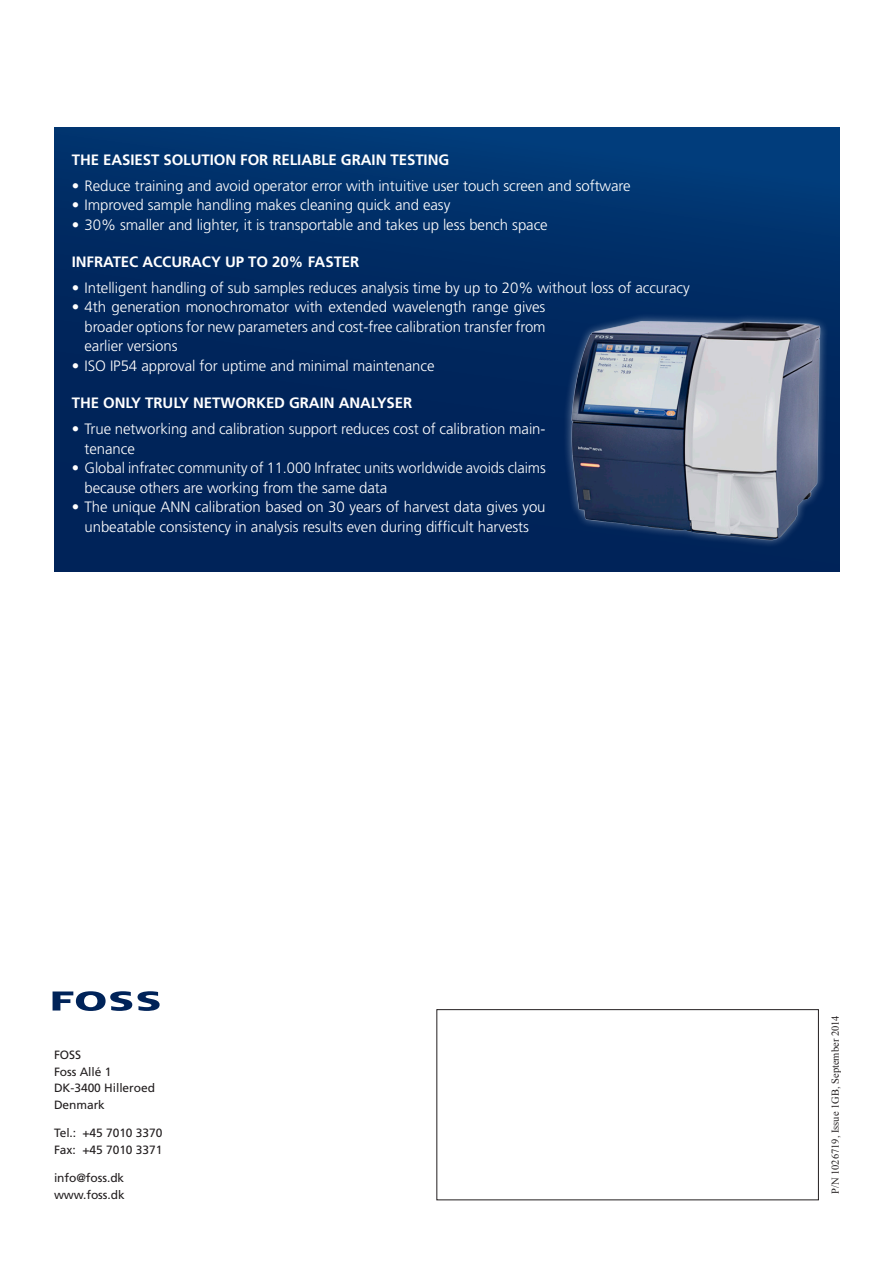
<style>
.page{position:relative;width:893px;height:1263px;background:#fff}
.page>*{position:absolute;margin:0;border:0;box-sizing:border-box;transform-origin:0 0}
.Brødtekst{font:300 15px/19.5px "Frutiger";letter-spacing:-.005em;color:#fff}
.Rubrik_hvid{font:700 15px "Frutiger";letter-spacing:-.005em;color:#fff}
.t1{font:12px "Frutiger";letter-spacing:-.005em;color:#231f20}
.t2{font:10.5px "Times New Roman";color:#231f20}
</style>
<div class="page">
<div style="left:54px;top:128px;width:786px;height:443px;background:linear-gradient(to bottom,#003570,#001e52)"></div>
<div style="left:436px;top:1009px;width:383px;height:191px;border:1px solid #231f20"></div>
<svg style="left:53px;top:991px;width:107px;height:20px"></svg>
<img style="left:546px;top:310px;width:286px;height:239px">
<p class="Rubrik_hvid" style="left:72px;top:151px;width:379px">THE EASIEST SOLUTION FOR RELIABLE GRAIN TESTING</p>
<p class="Brødtekst" style="left:72px;top:176px;width:560px">• Reduce training and avoid operator error with intuitive user touch screen and software</p>
<p class="Brødtekst" style="left:72px;top:195px;width:380px">• Improved sample handling makes cleaning quick and easy</p>
<p class="Brødtekst" style="left:72px;top:215px;width:477px">• 30% smaller and lighter, it is transportable and takes up less bench space</p>
<p class="Rubrik_hvid" style="left:72px;top:253px;width:289px">INFRATEC ACCURACY UP TO 20% FASTER</p>
<p class="Brødtekst" style="left:72px;top:278px;width:620px">• Intelligent handling of sub samples reduces analysis time by up to 20% without loss of accuracy</p>
<p class="Brødtekst" style="left:85px;top:298px;width:463px;text-align:justify;text-indent:-13px">• 4th generation monochromator with extended wavelength range gives broader options for new parameters and cost-free calibration transfer from earlier versions</p>
<p class="Brødtekst" style="left:72px;top:356px;width:364px">• ISO IP54 approval for uptime and minimal maintenance</p>
<p class="Rubrik_hvid" style="left:72px;top:394px;width:342px">THE ONLY TRULY NETWORKED GRAIN ANALYSER</p>
<p class="Brødtekst" style="left:85px;top:420px;width:463px;text-indent:-13px">• True networking and calibration support reduces cost of calibration main&shy;tenance</p>
<p class="Brødtekst" style="left:85px;top:459px;width:463px;text-indent:-13px">• Global infratec community of 11.000 Infratec units worldwide avoids claims because others are working from the same data</p>
<p class="Brødtekst" style="left:72px;top:498px;width:475px;text-align:center">• The unique ANN calibration based on 30 years of harvest data gives you unbeatable consistency in analysis results even during difficult harvests</p>
<p class="t1" style="left:54px;top:1048px;width:29px">FOSS</p>
<p class="t1" style="left:54px;top:1064px;width:59px">Foss Allé 1</p>
<p class="t1" style="left:54px;top:1081px;width:103px">DK-3400 Hilleroed</p>
<p class="t1" style="left:54px;top:1097px;width:52px">Denmark</p>
<p class="t1" style="left:54px;top:1126px;width:110px">Tel.: +45 7010 3370</p>
<p class="t1" style="left:54px;top:1142px;width:110px">Fax: +45 7010 3371</p>
<p class="t1" style="left:54px;top:1171px;width:72px">info@foss.dk</p>
<p class="t1" style="left:54px;top:1187px;width:72px">www.foss.dk</p>
<p class="t2" style="left:828px;top:1194px;width:180px;rotate:-90deg">P/N 1026719, Issue 1GB, September 2014</p>
</div>
